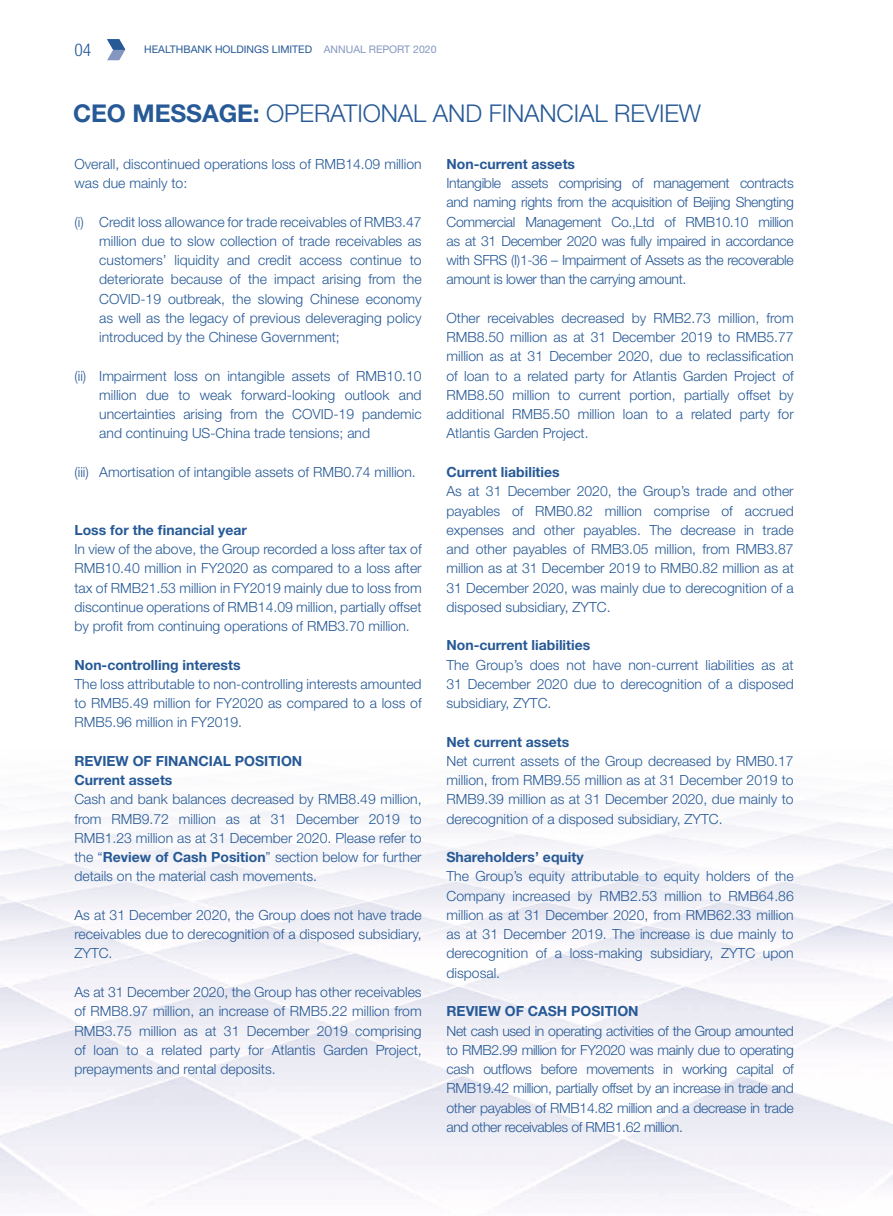
<style>
.page{position:relative;width:893px;height:1216px;background:#fff}
.page>*{position:absolute;margin:0;border:0;box-sizing:border-box;transform-origin:0 0}
.t1{font:300 24.5px "Helvetica Neue LT Std";letter-spacing:-.005em;color:#265996}
.t2{font:300 condensed 17.5px "Helvetica Neue LT Std";color:#265996}
.t3{font:300 14px/19.2px "Helvetica Neue LT Std";color:#265996;text-align:justify}
.t4{font:700 14px "Helvetica Neue LT Std";color:#265996}
.t5{font:10.5px "Helvetica Neue LT Std";color:#265996}
.s1{color:#8597c0}
.s2{font-weight:700}
</style>
<div class="page">
<svg style="left:107px;top:39px;width:18px;height:21px"></svg>
<p class="t2" style="left:74px;top:40px;width:18px">04</p>
<p class="t5" style="left:144px;top:43px;width:294px">HEALTHBANK HOLDINGS LIMITED <span class="s1">ANNUAL REPORT 2020</span></p>
<h1 class="t1" style="left:73px;top:98px;width:629px"><span class="s2">CEO MESSAGE:</span> OPERATIONAL AND FINANCIAL REVIEW</h1>
<p class="t3" style="left:74px;top:154px;width:349px">Overall, discontinued operations loss of RMB14.09 million was due mainly to:</p>
<p class="t3" style="left:99px;top:212px;width:324px;text-indent:-25px">(i) Credit loss allowance for trade receivables of RMB3.47 million due to slow collection of trade receivables as customers’ liquidity and credit access continue to deteriorate because of the impact arising from the COVID-19 outbreak, the slowing Chinese economy as well as the legacy of previous deleveraging policy introduced by the Chinese Government;</p>
<p class="t3" style="left:99px;top:366px;width:324px;text-indent:-25px">(ii) Impairment loss on intangible assets of RMB10.10 million due to weak forward-looking outlook and uncertainties arising from the COVID-19 pandemic and continuing US-China trade tensions; and</p>
<p class="t3" style="left:74px;top:462px;width:343px">(iii) Amortisation of intangible assets of RMB0.74 million.</p>
<p class="t4" style="left:446px;top:155px;width:130px">Non-current assets</p>
<p class="t3" style="left:446px;top:173px;width:349px">Intangible assets comprising of management contracts and naming rights from the acquisition of Beijing Shengting Commercial Management Co.,Ltd of RMB10.10 million as at 31 December 2020 was fully impaired in accordance with SFRS (I)1-36 – Impairment of Assets as the recoverable amount is lower than the carrying amount.</p>
<p class="t3" style="left:446px;top:308px;width:349px">Other receivables decreased by RMB2.73 million, from RMB8.50 million as at 31 December 2019 to RMB5.77 million as at 31 December 2020, due to reclassification of loan to a related party for Atlantis Garden Project of RMB8.50 million to current portion, partially offset by additional RMB5.50 million loan to a related party for Atlantis Garden Project.</p>
<p class="t4" style="left:446px;top:463px;width:115px">Current liabilities</p>
<p class="t3" style="left:446px;top:481px;width:349px">As at 31 December 2020, the Group’s trade and other payables of RMB0.82 million comprise of accrued expenses and other payables. The decrease in trade and other payables of RMB3.05 million, from RMB3.87 million as at 31 December 2019 to RMB0.82 million as at 31 December 2020, was mainly due to derecognition of a disposed subsidiary, ZYTC.</p>
<p class="t4" style="left:446px;top:636px;width:145px">Non-current liabilities</p>
<p class="t3" style="left:446px;top:654px;width:349px">The Group’s does not have non-current liabilities as at 31 December 2020 due to derecognition of a disposed subsidiary, ZYTC.</p>
<p class="t4" style="left:446px;top:733px;width:124px">Net current assets</p>
<p class="t3" style="left:446px;top:751px;width:349px">Net current assets of the Group decreased by RMB0.17 million, from RMB9.55 million as at 31 December 2019 to RMB9.39 million as at 31 December 2020, due mainly to derecognition of a disposed subsidiary, ZYTC.</p>
<p class="t4" style="left:446px;top:848px;width:139px">Shareholders’ equity</p>
<p class="t3" style="left:446px;top:866px;width:349px">The Group’s equity attributable to equity holders of the Company increased by RMB2.53 million to RMB64.86 million as at 31 December 2020, from RMB62.33 million as at 31 December 2019. The increase is due mainly to derecognition of a loss-making subsidiary, ZYTC upon disposal.</p>
<p class="t4" style="left:446px;top:1002px;width:194px">REVIEW OF CASH POSITION</p>
<p class="t3" style="left:446px;top:1020px;width:349px">Net cash used in operating activities of the Group amounted to RMB2.99 million for FY2020 was mainly due to operating cash outflows before movements in working capital of RMB19.42 million, partially offset by an increase in trade and other payables of RMB14.82 million and a decrease in trade and other receivables of RMB1.62 million.</p>
<p class="t4" style="left:74px;top:521px;width:174px">Loss for the financial year</p>
<p class="t3" style="left:74px;top:539px;width:349px">In view of the above, the Group recorded a loss after tax of RMB10.40 million in FY2020 as compared to a loss after tax of RMB21.53 million in FY2019 mainly due to loss from discontinue operations of RMB14.09 million, partially offset by profit from continuing operations of RMB3.70 million.</p>
<p class="t4" style="left:74px;top:656px;width:168px">Non-controlling interests</p>
<p class="t3" style="left:74px;top:674px;width:349px">The loss attributable to non-controlling interests amounted to RMB5.49 million for FY2020 as compared to a loss of RMB5.96 million in FY2019.</p>
<p class="t4" style="left:74px;top:752px;width:229px">REVIEW OF FINANCIAL POSITION</p>
<p class="t4" style="left:74px;top:771px;width:100px">Current assets</p>
<p class="t3" style="left:74px;top:789px;width:349px">Cash and bank balances decreased by RMB8.49 million, from RMB9.72 million as at 31 December 2019 to RMB1.23 million as at 31 December 2020. Please refer to the “<span class="s2">Review of Cash Position</span>” section below for further details on the material cash movements.</p>
<p class="t3" style="left:74px;top:905px;width:349px">As at 31 December 2020, the Group does not have trade receivables due to derecognition of a disposed subsidiary, ZYTC.</p>
<p class="t3" style="left:74px;top:982px;width:349px">As at 31 December 2020, the Group has other receivables of RMB8.97 million, an increase of RMB5.22 million from RMB3.75 million as at 31 December 2019 comprising of loan to a related party for Atlantis Garden Project, prepayments and rental deposits.</p>
</div>
